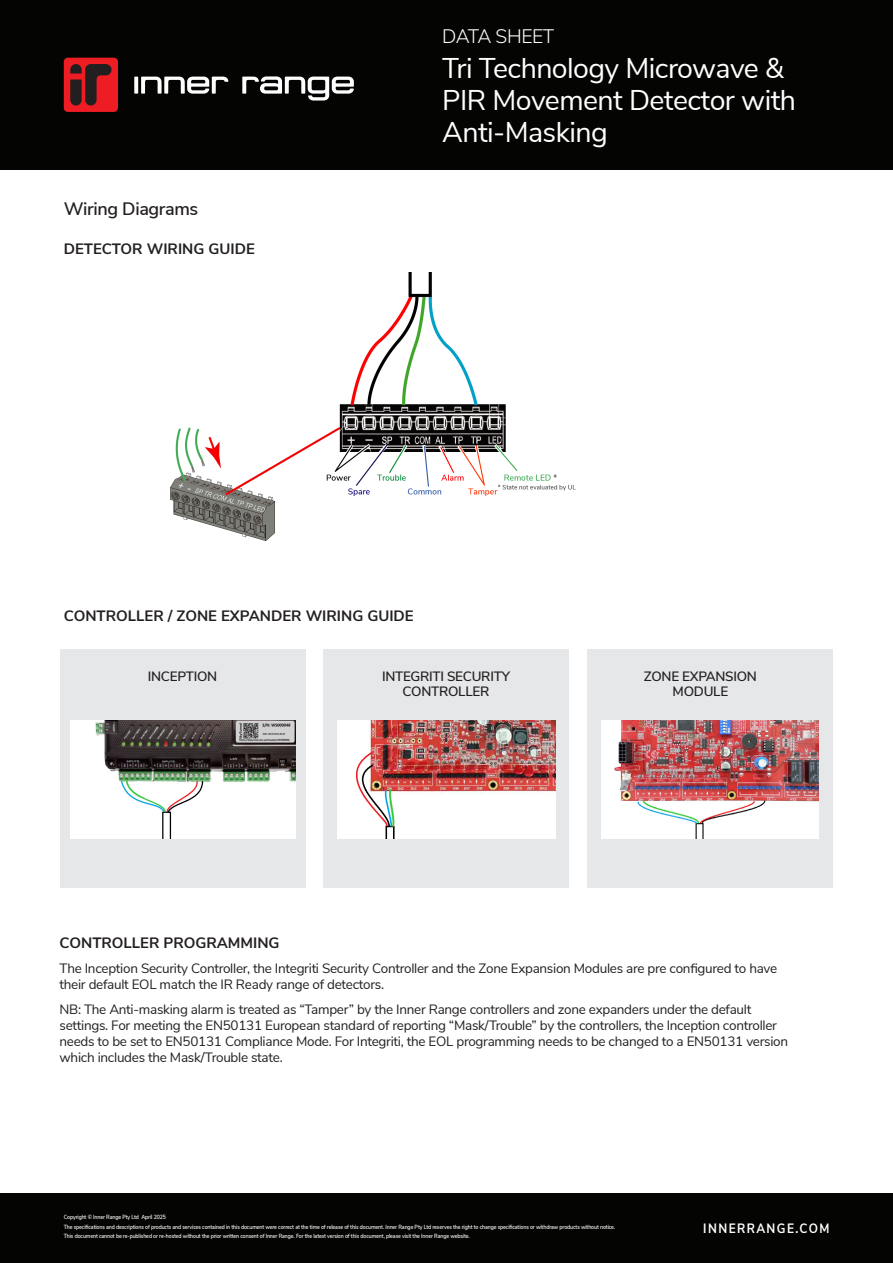
<style>
.page{position:relative;width:893px;height:1263px;background:#fff}
.page>*{position:absolute;margin:0;border:0;box-sizing:border-box;transform-origin:0 0}
.t1{font:28.5px/31.8px "Nunito Sans";letter-spacing:-.02em;color:#fff}
.t2{font:300 19.5px "Nunito Sans";letter-spacing:-.035em;color:#fff}
.Sub_Heading{font:600 18px "Nunito Sans";letter-spacing:-.02em;color:#231f20}
.Sub_Heading-2{font:700 15px "Nunito Sans";color:#231f20}
.Body{font:13.5px/16.2px "Nunito Sans";letter-spacing:-.02em;color:#231f20}
.Body-2{font:600 13.5px/15px "Nunito Sans";letter-spacing:-.02em;color:#231f20;text-align:center}
.t3{font:700 13.5px "Nunito Sans";letter-spacing:.12em;color:#fff;scale:.88 1}
.Footer_Text{font:600 6px/9.4px "Nunito Sans";letter-spacing:-.02em;color:#fff;scale:.88 1}
</style>
<div class="page">
<div style="left:0;top:0;width:893px;height:170px;background:#040503"></div>
<div style="left:0;top:1193px;width:893px;height:70px;background:#040503"></div>
<svg style="left:134px;top:77px;width:4px;height:17px"></svg>
<svg style="left:141px;top:77px;width:87px;height:17px"></svg>
<svg style="left:242px;top:76px;width:112px;height:25px"></svg>
<div style="left:64px;top:58px;width:54px;height:54px;background:#ee1d23;border-radius:4px"></div>
<svg style="left:70px;top:64px;width:42px;height:42px"></svg>
<div style="left:60px;top:649px;width:246px;height:239px;background:#e6e7e9"></div>
<div style="left:323px;top:649px;width:246px;height:239px;background:#e6e7e9"></div>
<div style="left:587px;top:649px;width:246px;height:239px;background:#e6e7e9"></div>
<img style="left:70px;top:720px;width:225px;height:118px">
<img style="left:338px;top:720px;width:217px;height:118px">
<img style="left:602px;top:720px;width:217px;height:118px">
<img style="left:170px;top:272px;width:406px;height:269px">
<p class="t2" style="left:442px;top:22px;width:114px">DATA SHEET</p>
<p class="Sub_Heading" style="left:64px;top:195px;width:136px">Wiring Diagrams</p>
<p class="Sub_Heading-2" style="left:64px;top:238px;width:193px">DETECTOR WIRING GUIDE</p>
<p class="t1" style="left:442px;top:51px;width:355px">Tri Technology Microwave &amp;<br>PIR Movement Detector with<br>Anti-Masking</p>
<p class="Sub_Heading-2" style="left:64px;top:605px;width:351px">CONTROLLER / ZONE EXPANDER WIRING GUIDE</p>
<p class="Body-2" style="left:148px;top:668px;width:71px">INCEPTION</p>
<p class="Body-2" style="left:382px;top:668px;width:129px">INTEGRITI SECURITY<br>CONTROLLER</p>
<p class="Body-2" style="left:644px;top:668px;width:115px">ZONE EXPANSION<br>MODULE</p>
<p class="Sub_Heading-2" style="left:60px;top:932px;width:222px">CONTROLLER PROGRAMMING</p>
<p class="Body" style="left:60px;top:959px;width:719px">The Inception Security Controller, the Integriti Security Controller and the Zone Expansion Modules are pre configured to have their default EOL match the IR Ready range of detectors.</p>
<p class="Body" style="left:60px;top:1000px;width:730px">NB: The Anti-masking alarm is treated as “Tamper” by the Inner Range controllers and zone expanders under the default settings. For meeting the EN50131 European standard of reporting “Mask/Trouble” by the controllers, the Inception controller needs to be set to EN50131 Compliance Mode. For Integriti, the EOL programming needs to be changed to a EN50131 version which includes the Mask/Trouble state.</p>
<p class="Footer_Text" style="left:64px;top:1211px;width:118px">Copyright © Inner Range Pty Ltd April 2025</p>
<p class="Footer_Text" style="left:64px;top:1221px;width:628px">The specifications and descriptions of products and services contained in this document were correct at the time of release of this document. Inner Range Pty Ltd reserves the right to change specifications or withdraw products without notice.<br>This document cannot be re-published or re-hosted without the prior written consent of Inner Range. For the latest version of this document, please visit the Inner Range website.</p>
<p class="t3" style="left:703px;top:1218px;width:145px">INNERRANGE.COM</p>
</div>
